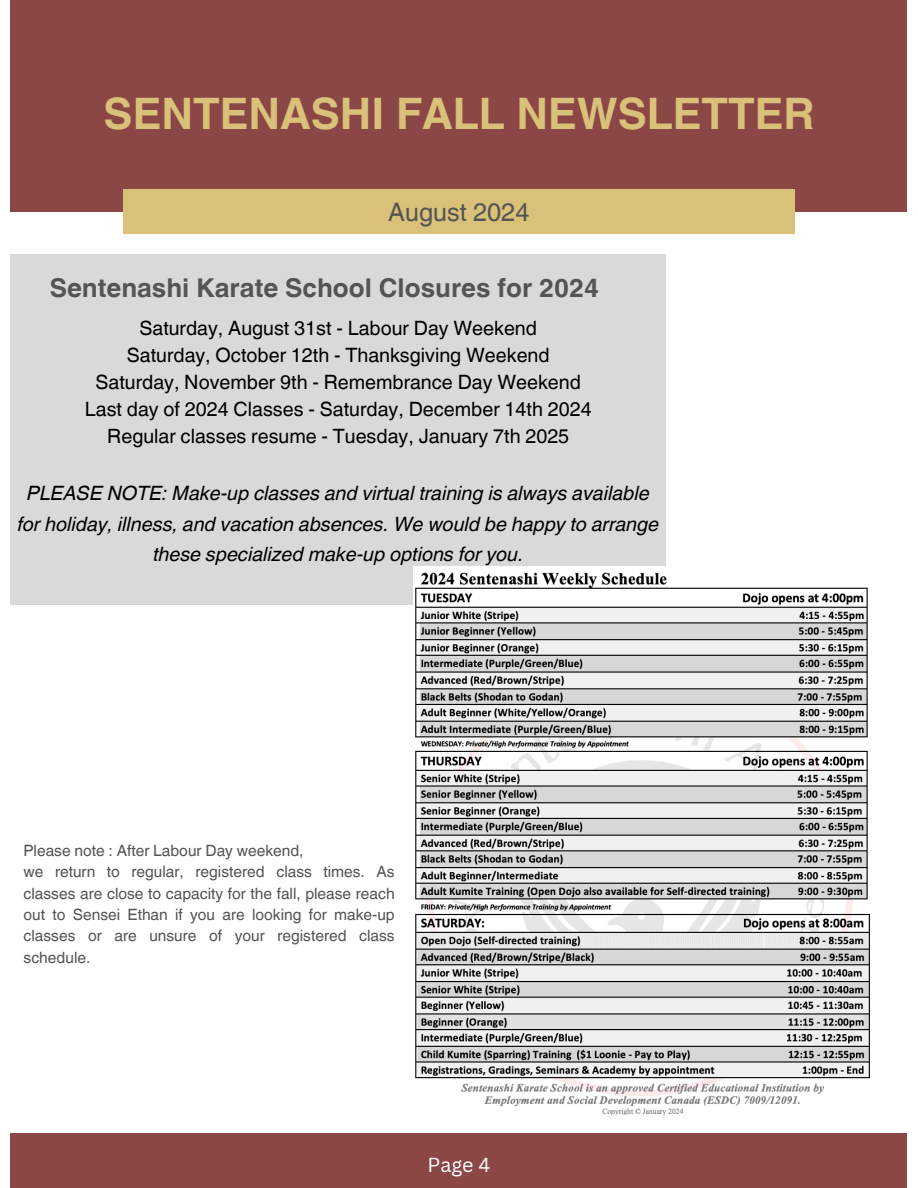
<style>
.page{position:relative;width:918px;height:1188px;background:#fff}
.page>*{position:absolute;margin:0;border:0;box-sizing:border-box;transform-origin:0 0}
.t1{font:700 43.35px "Helvetica World";color:#d9c179}
.t2{font:700 25.95px "Helvetica World";color:#545454}
.t3{font:25.35px "Helvetica World";color:#545454}
.t4{font:19.8px/27px "Helvetica World";color:#000;text-align:center}
.t5{font:italic 19.8px/30.3px "Helvetica World";color:#000;text-align:center}
.t6{font:19.8px "Canva Sans";color:#fff}
.t7{font:15.6px/21.3px "Helvetica World";color:#545454;text-align:justify}
</style>
<div class="page">
<div style="left:11px;top:0;width:896px;height:212px;background:#8b4646"></div>
<div style="left:123px;top:190px;width:672px;height:44px;background:#d9c179"></div>
<div style="left:11px;top:1133px;width:896px;height:55px;background:#8b4646"></div>
<div style="left:11px;top:254px;width:655px;height:351px;background:#d9d9d9"></div>
<img style="left:414px;top:566px;width:456px;height:549px">
<h2 class="t1" style="left:104px;top:78px;width:712px">SENTENASHI FALL NEWSLETTER</h2>
<p class="t3" style="left:388px;top:197px;width:143px">August 2024</p>
<p class="t2" style="left:50px;top:267px;width:551px">Sentenashi Karate School Closures for 2024</p>
<h3 class="t4" style="left:85px;top:315px;width:508px">Saturday, August 31st - Labour Day Weekend<br>Saturday, October 12th - Thanksgiving Weekend Saturday, November 9th - Remembrance Day Weekend Last day of 2024 Classes - Saturday, December 14th 2024<br>Regular classes resume - Tuesday, January 7th 2025</h3>
<h4 class="t5" style="left:17px;top:476px;width:643px">PLEASE NOTE: Make-up classes and virtual training is always available for holiday, illness, and vacation absences. We would be happy to arrange these specialized make-up options for you.</h4>
<p class="t7" style="left:24px;top:840px;width:282px">Please note : After Labour Day weekend,</p>
<h4 class="t7" style="left:24px;top:861px;width:373px">we return to regular, registered class times. As classes are close to capacity for the fall, please reach out to Sensei Ethan if you are looking for make-up classes or are unsure of your registered class schedule.</h4>
<h1 class="t6" style="left:428px;top:1151px;width:64px">Page 4</h1>
</div>
